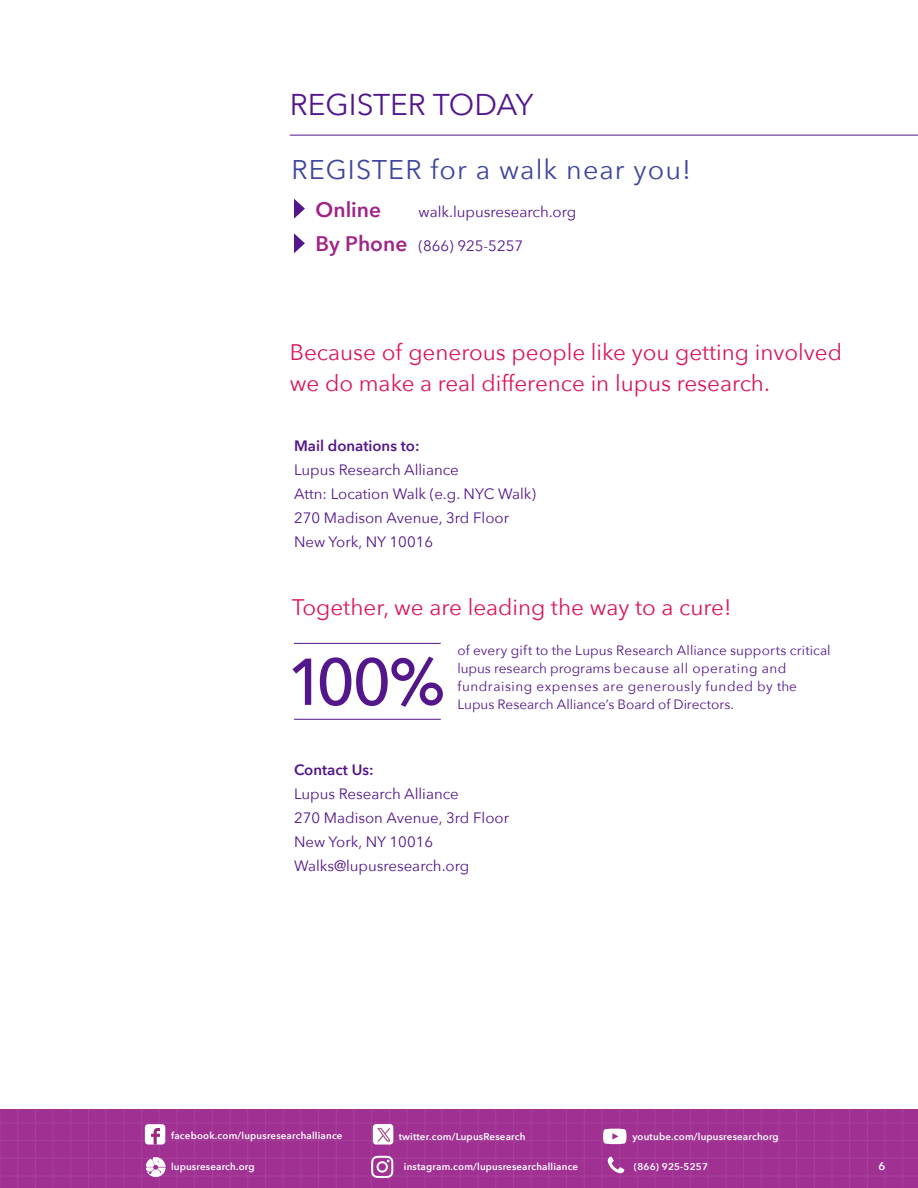
<style>
.page{position:relative;width:918px;height:1188px;background:#fff}
.page>*{position:absolute;margin:0;border:0;box-sizing:border-box;transform-origin:0 0}
.t1{font:500 65.4px "Avenir Next";color:#53168b}
.red_bar_ko{font:30px "Avenir Next";color:#53168b}
.t2{font:27px "Avenir Next";letter-spacing:.04em;color:#3e459d}
.t3{font:22.5px/31.5px "Avenir Next";color:#da1758}
.ARROW_HEADS{font:600 21px "Avenir Next";color:#a02487}
.body{font:15px/24px "Avenir Next";color:#53168b}
.t4{font:13.5px/18px "Avenir Next";letter-spacing:.01em;color:#53168b}
.t5{font:600 11.25px "Avenir Next";color:#fff}
.t6{font:600 9.75px "Avenir Next";letter-spacing:.02em;color:#fff}
.s1{font-weight:600}
</style>
<div class="page">
<div style="left:0;top:1109px;width:918px;height:79px;background:#a03193"></div>
<hr style="left:0;top:1107px;width:1px;height:81px;background:#fff">
<hr style="left:17px;top:1107px;width:1px;height:81px;background:#fff">
<hr style="left:35px;top:1107px;width:1px;height:81px;background:#fff">
<hr style="left:53px;top:1107px;width:1px;height:81px;background:#fff">
<hr style="left:71px;top:1107px;width:1px;height:81px;background:#fff">
<hr style="left:88px;top:1107px;width:1px;height:81px;background:#fff">
<hr style="left:106px;top:1107px;width:1px;height:81px;background:#fff">
<hr style="left:124px;top:1107px;width:1px;height:81px;background:#fff">
<hr style="left:141px;top:1107px;width:1px;height:81px;background:#fff">
<hr style="left:159px;top:1107px;width:1px;height:81px;background:#fff">
<hr style="left:177px;top:1107px;width:1px;height:81px;background:#fff">
<hr style="left:194px;top:1107px;width:1px;height:81px;background:#fff">
<hr style="left:212px;top:1107px;width:1px;height:81px;background:#fff">
<hr style="left:230px;top:1107px;width:1px;height:81px;background:#fff">
<hr style="left:247px;top:1107px;width:1px;height:81px;background:#fff">
<hr style="left:265px;top:1107px;width:1px;height:81px;background:#fff">
<hr style="left:283px;top:1107px;width:1px;height:81px;background:#fff">
<hr style="left:301px;top:1107px;width:1px;height:81px;background:#fff">
<hr style="left:318px;top:1107px;width:1px;height:81px;background:#fff">
<hr style="left:336px;top:1107px;width:1px;height:81px;background:#fff">
<hr style="left:354px;top:1107px;width:1px;height:81px;background:#fff">
<hr style="left:371px;top:1107px;width:1px;height:81px;background:#fff">
<hr style="left:389px;top:1107px;width:1px;height:81px;background:#fff">
<hr style="left:407px;top:1107px;width:1px;height:81px;background:#fff">
<hr style="left:424px;top:1107px;width:1px;height:81px;background:#fff">
<hr style="left:0;top:1176px;width:442px;height:1px;background:#fff">
<hr style="left:0;top:1158px;width:442px;height:1px;background:#fff">
<hr style="left:0;top:1140px;width:442px;height:1px;background:#fff">
<hr style="left:0;top:1123px;width:442px;height:1px;background:#fff">
<hr style="left:460px;top:1106px;width:1px;height:82px;background:#fff">
<hr style="left:478px;top:1106px;width:1px;height:82px;background:#fff">
<hr style="left:496px;top:1106px;width:1px;height:82px;background:#fff">
<hr style="left:513px;top:1106px;width:1px;height:82px;background:#fff">
<hr style="left:531px;top:1106px;width:1px;height:82px;background:#fff">
<hr style="left:549px;top:1106px;width:1px;height:82px;background:#fff">
<hr style="left:566px;top:1106px;width:1px;height:82px;background:#fff">
<hr style="left:584px;top:1106px;width:1px;height:82px;background:#fff">
<hr style="left:602px;top:1106px;width:1px;height:82px;background:#fff">
<hr style="left:619px;top:1106px;width:1px;height:82px;background:#fff">
<hr style="left:637px;top:1106px;width:1px;height:82px;background:#fff">
<hr style="left:655px;top:1106px;width:1px;height:82px;background:#fff">
<hr style="left:672px;top:1106px;width:1px;height:82px;background:#fff">
<hr style="left:690px;top:1106px;width:1px;height:82px;background:#fff">
<hr style="left:708px;top:1106px;width:1px;height:82px;background:#fff">
<hr style="left:726px;top:1106px;width:1px;height:82px;background:#fff">
<hr style="left:743px;top:1106px;width:1px;height:82px;background:#fff">
<hr style="left:761px;top:1106px;width:1px;height:82px;background:#fff">
<hr style="left:779px;top:1106px;width:1px;height:82px;background:#fff">
<hr style="left:796px;top:1106px;width:1px;height:82px;background:#fff">
<hr style="left:814px;top:1106px;width:1px;height:82px;background:#fff">
<hr style="left:832px;top:1106px;width:1px;height:82px;background:#fff">
<hr style="left:849px;top:1106px;width:1px;height:82px;background:#fff">
<hr style="left:867px;top:1106px;width:1px;height:82px;background:#fff">
<hr style="left:885px;top:1106px;width:1px;height:82px;background:#fff">
<hr style="left:903px;top:1106px;width:1px;height:82px;background:#fff">
<hr style="left:442px;top:1106px;width:1px;height:82px;background:#fff">
<hr style="left:442px;top:1176px;width:476px;height:1px;background:#fff">
<hr style="left:442px;top:1158px;width:476px;height:1px;background:#fff">
<hr style="left:442px;top:1140px;width:476px;height:1px;background:#fff">
<hr style="left:442px;top:1123px;width:476px;height:1px;background:#fff">
<svg style="left:145px;top:1124px;width:20px;height:21px"></svg>
<div style="left:373px;top:1124px;width:20px;height:21px;background:#fff;border-radius:3px"></div>
<svg style="left:146px;top:1157px;width:20px;height:20px"></svg>
<svg style="left:371px;top:1156px;width:22px;height:22px"></svg>
<svg style="left:603px;top:1129px;width:23px;height:15px"></svg>
<img style="left:377px;top:1127px;width:13px;height:15px">
<svg style="left:608px;top:1157px;width:16px;height:16px"></svg>
<svg style="left:294px;top:198px;width:11px;height:21px"></svg>
<svg style="left:294px;top:233px;width:11px;height:20px"></svg>
<hr style="left:290px;top:135px;width:628px;height:1px;background:#53168b">
<hr style="left:294px;top:719px;width:147px;height:1px;background:#53168b">
<hr style="left:294px;top:643px;width:147px;height:1px;background:#53168b">
<p class="red_bar_ko" style="left:290px;top:79px;width:245px">REGISTER TODAY</p>
<p class="t2" style="left:291px;top:147px;width:401px">REGISTER for a walk near you!</p>
<p class="ARROW_HEADS" style="left:316px;top:191px;width:67px">Online</p>
<p class="ARROW_HEADS" style="left:316px;top:226px;width:93px">By Phone</p>
<p class="body" style="left:419px;top:199px;width:159px">walk.lupusresearch.org</p>
<p class="body" style="left:419px;top:233px;width:106px">(866) 925-5257</p>
<p class="t3" style="left:290px;top:335px;width:554px">Because of generous people like you getting involved we do make a real difference in lupus research.</p>
<p class="body" style="left:294px;top:433px;width:244px"><span class="s1">Mail donations to:<br></span>Lupus Research Alliance<br>Attn: Location Walk (e.g. NYC Walk)<br>270 Madison Avenue, 3rd Floor<br>New York, NY 10016</p>
<p class="t3" style="left:292px;top:590px;width:441px">Together, we are leading the way to a cure!</p>
<p class="t1" style="left:286px;top:626px;width:161px">100%</p>
<p class="t4" style="left:457px;top:641px;width:375px">of every gift to the Lupus Research Alliance supports critical lupus research programs because all operating and fundraising expenses are generously funded by the</p>
<p class="t4" style="left:457px;top:695px;width:278px">Lupus Research Alliance’s Board of Directors.</p>
<p class="body" style="left:294px;top:757px;width:217px"><span class="s1">Contact Us:<br></span>Lupus Research Alliance<br>270 Madison Avenue, 3rd Floor<br>New York, NY 10016<br>Walks@lupusresearch.org</p>
<p class="t6" style="left:171px;top:1128px;width:173px">facebook.com/lupusresearchalliance</p>
<p class="t6" style="left:171px;top:1159px;width:85px">lupusresearch.org</p>
<p class="t6" style="left:634px;top:1158px;width:76px">(866) 925-5257</p>
<p class="t6" style="left:399px;top:1128px;width:128px">twitter.com/LupusResearch</p>
<p class="t6" style="left:632px;top:1128px;width:148px">youtube.com/lupusresearchorg</p>
<p class="t6" style="left:404px;top:1158px;width:176px">instagram.com/lupusresearchalliance</p>
<p class="t5" style="left:878px;top:1156px;width:8px">6</p>
</div>
